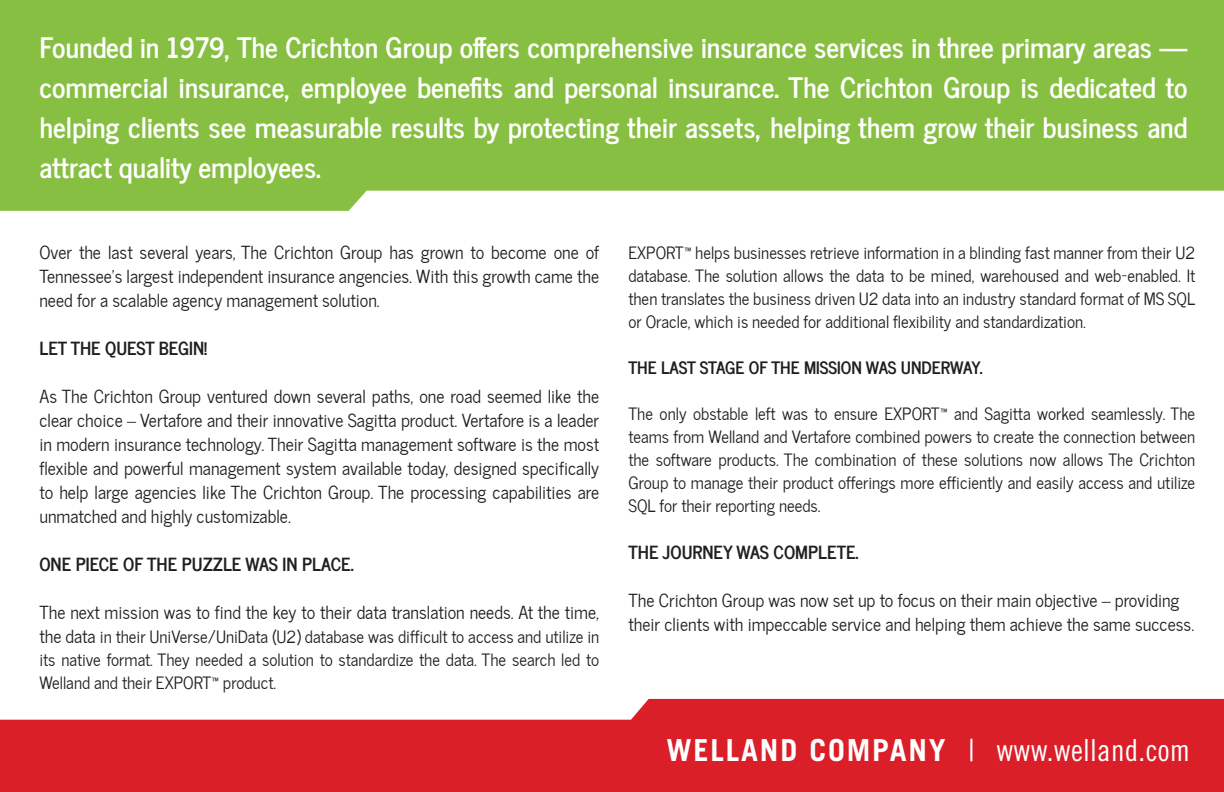
<style>
.page{position:relative;width:1224px;height:792px;background:#fff}
.page>*{position:absolute;margin:0;border:0;box-sizing:border-box;transform-origin:0 0}
.t1{font:30.4px "Trade Gothic Cond Eighteen";letter-spacing:.01em;color:#fff}
.t2{font:700 28px/40px "News Cycle";color:#fff;text-align:justify}
.t3{font:18px/24px "News Cycle";color:#201e1e;text-align:justify}
.t4{font:700 18px "News Cycle";color:#201e1e}
.t5{font:17px/23px "News Cycle";color:#201e1e;text-align:justify}
.t6{font:700 17px "News Cycle";color:#201e1e}
.s1{font-family:"Trade Gothic Cond Eighteen"}
.s2{font-size:18px}
.s3{font-family:"Trade Gothic";font-weight:700}
</style>
<div class="page">
<svg style="left:0;top:0;width:1224px;height:211px;background:#8ec34e"></svg>
<svg style="left:0;top:699px;width:1224px;height:93px;background:#df3941"></svg>
<p class="t2" style="left:39px;top:25px;width:1150px">Founded in 1979, The Crichton Group offers comprehensive insurance services in three primary areas — commercial insurance, employee benefits and personal insurance. The Crichton Group is dedicated to helping clients see measurable results by protecting their assets, helping them grow their business and attract quality employees.</p>
<p class="t3" style="left:39px;top:239px;width:561px">Over the last several years, The Crichton Group has grown to become one of Tennessee's largest independent insurance angencies. With this growth came the need for a scalable agency management solution.</p>
<p class="t4" style="left:39px;top:333px;width:169px">LET THE QUEST BEGIN!</p>
<p class="t3" style="left:39px;top:383px;width:561px">As The Crichton Group ventured down several paths, one road seemed like the clear choice <span class="s1">–</span> Vertafore and their innovative Sagitta product. Vertafore is a leader in modern insurance technology. Their Sagitta management software is the most flexible and powerful management system available today, designed specifically to help large agencies like The Crichton Group. The processing capabilities are unmatched and highly customizable.</p>
<p class="t4" style="left:39px;top:549px;width:316px">ONE PIECE OF THE PUZZLE WAS IN PLACE.</p>
<p class="t3" style="left:39px;top:599px;width:561px">The next mission was to find the key to their data translation needs. At the time,</p>
<p class="t5" style="left:39px;top:624px;width:561px"><span class="s2">the data</span> in their UniVerse/UniData (U2) database was difficult to access and utilize in its native format. They needed a solution to standardize the data. The search led to Welland and their EXPORT™ product.</p>
<p class="t5" style="left:628px;top:239px;width:568px">EXPORT™ helps businesses retrieve information in a blinding fast manner from their U2 database. The solution allows the data to be mined, warehoused and web-enabled. It then translates the business driven U2 data into an industry standard format of MS SQL or Oracle, which is needed for additional flexibility and standardization.</p>
<p class="t6" style="left:628px;top:352px;width:356px">THE LAST STAGE OF THE MISSION WAS UNDERWAY.</p>
<p class="t5" style="left:628px;top:400px;width:568px">The only obstable left was to ensure EXPORT™ and Sagitta worked seamlessly. The teams from Welland and Vertafore combined powers to create the connection between the software products. The combination of these solutions now allows The Crichton Group to manage their product offerings more efficiently and easily access and utilize SQL for their reporting needs.</p>
<p class="t4" style="left:628px;top:536px;width:232px">THE JOURNEY WAS COMPLETE.</p>
<p class="t3" style="left:628px;top:586px;width:567px">The Crichton Group was now set up to focus on their main objective <span class="s1">–</span> providing their clients with impeccable service and helping them achieve the same success.</p>
<h1 class="t1" style="left:666px;top:732px;width:525px"><span class="s3">WELLAND COMPANY</span> | www.welland.com</h1>
</div>
